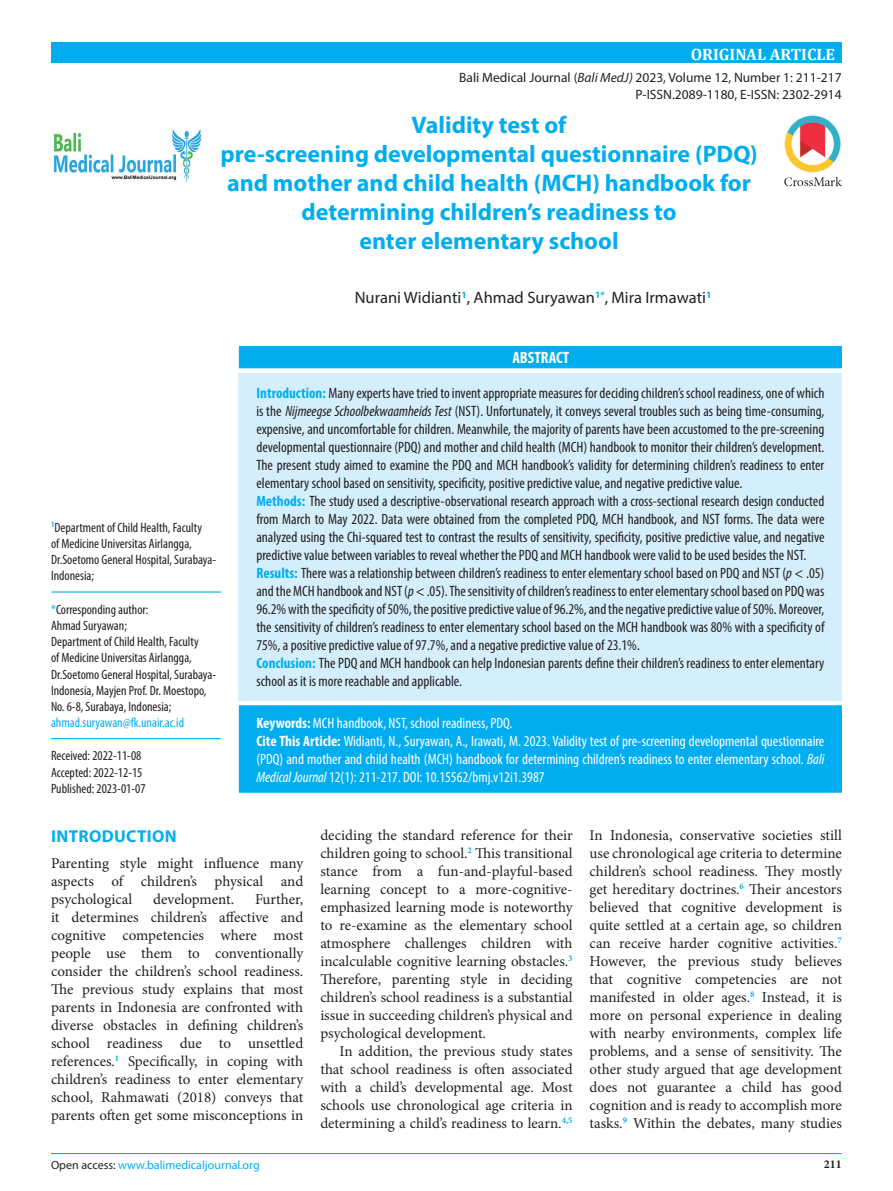
<style>
.page{position:relative;width:893px;height:1191px;background:#fff}
.page>*{position:absolute;margin:0;border:0;box-sizing:border-box;transform-origin:0 0}
.t1{font:700 24px/28.8px "Myriad Pro";color:#00aeef;text-align:center}
.Heading_1{font:700 17.25px "Myriad Pro";letter-spacing:.02em;color:#00aeef}
.t2{font:16.5px "Myriad Pro";color:#231f20}
.t3{font:700 16.5px "Cambria";color:#fff}
.Default{font:700 condensed 16.5px "Myriad Pro";color:#fff}
.t4{font:15px/18px "Minion Pro";color:#231f20;text-align:justify}
.t5{font:condensed 15px/18px "Myriad Pro";color:#231f20;text-align:justify}
.t6{font:condensed 15px/18px "Myriad Pro";color:#fff;text-align:justify}
.t7{font:condensed 13.5px/16.2px "Myriad Pro";color:#231f20}
.t8{font:13.5px "Myriad Pro";color:#231f20}
.t9{font:condensed 13.5px "Myriad Pro";color:#00aeef}
.judul{font:12px "Myriad Pro";color:#00aeef}
.judul-2{font:700 12px "Minion Pro";color:#231f20}
.s1{font-style:italic}
.s2{color:#00aeef}
.s3{font-weight:700;color:#00aeef}
.s4{font-weight:700}
.s5{font-style:italic;color:#231f20}
.s6{color:#231f20}
</style>
<div class="page">
<div style="left:51px;top:43px;width:791px;height:20px;background:#00aeef"></div>
<div style="left:239px;top:346px;width:603px;height:22px;background:#00aeef;border:1px solid #00aeef"></div>
<div style="left:239px;top:373px;width:603px;height:327px;background:#d4effb"></div>
<div style="left:239px;top:705px;width:603px;height:87px;background:#00aeef;border:1px solid #00aeef"></div>
<img style="left:784px;top:115px;width:58px;height:72px">
<hr style="left:51px;top:591px;width:170px;height:1px;background:#00aeef">
<hr style="left:51px;top:738px;width:170px;height:1px;background:#00aeef">
<hr style="left:51px;top:1153px;width:790px;height:1px;background:#00aeef">
<img style="left:53px;top:129px;width:149px;height:54px">
<p class="t3" style="left:691px;top:43px;width:146px">ORIGINAL ARTICLE</p>
<p class="t8" style="left:459px;top:70px;width:384px">Bali Medical Journal (<span class="s1">Bali MedJ)</span> 2023, Volume 12, Number 1: 211-217</p>
<p class="t8" style="left:636px;top:86px;width:207px">P-ISSN.2089-1180, E-ISSN: 2302-2914</p>
<p class="t1" style="left:412px;top:110px;width:156px">Validity test of</p>
<p class="t1" style="left:220px;top:139px;width:539px">pre-screening developmental questionnaire (PDQ) and mother and child health (MCH) handbook for determining children’s readiness to</p>
<p class="t1" style="left:359px;top:225px;width:261px">enter elementary school</p>
<p class="t2" style="left:355px;top:288px;width:358px">Nurani Widianti<sup>1</sup>, Ahmad Suryawan<sup>1*</sup>, Mira Irmawati<sup>1</sup></p>
<p class="t7" style="left:51px;top:519px;width:167px"><sup>1</sup>Department of Child Health, Faculty<br>of Medicine Universitas Airlangga,<br>Dr.Soetomo General Hospital, Surabaya-<br>Indonesia;</p>
<p class="t7" style="left:51px;top:601px;width:99px"><span class="s2">*</span>Corresponding author:</p>
<p class="t7" style="left:51px;top:617px;width:77px">Ahmad Suryawan;</p>
<p class="t7" style="left:51px;top:633px;width:167px">Department of Child Health, Faculty<br>of Medicine Universitas Airlangga, Dr.Soetomo General Hospital, Surabaya-Indonesia, Mayjen Prof. Dr. Moestopo, No. 6-8, Surabaya, Indonesia;</p>
<p class="t9" style="left:51px;top:714px;width:135px">ahmad.suryawan@fk.unair.ac.id</p>
<p class="t7" style="left:51px;top:747px;width:92px">Received: 2022-11-08</p>
<p class="t7" style="left:51px;top:763px;width:93px">Accepted: 2022-12-15</p>
<p class="t7" style="left:51px;top:780px;width:96px">Published: 2023-01-07</p>
<p class="Default" style="left:512px;top:347px;width:58px">ABSTRACT</p>
<p class="t5" style="left:256px;top:384px;width:569px"><span class="s3">Introduction:</span> Many experts have tried to invent appropriate measures for deciding children’s school readiness, one of which is the <span class="s1">Nijmeegse Schoolbekwaamheids Test</span> (NST). Unfortunately, it conveys several troubles such as being time-consuming, expensive, and uncomfortable for children. Meanwhile, the majority of parents have been accustomed to the pre-screening developmental questionnaire (PDQ) and mother and child health (MCH) handbook to monitor their children’s development.<br>The present study aimed to examine the PDQ and MCH handbook’s validity for determining children’s readiness to enter elementary school based on sensitivity, specificity, positive predictive value, and negative predictive value.</p>
<p class="t5" style="left:256px;top:492px;width:569px"><span class="s3">Methods:</span> The study used a descriptive-observational research approach with a cross-sectional research design conducted from March to May 2022. Data were obtained from the completed PDQ, MCH handbook, and NST forms. The data were analyzed using the Chi-squared test to contrast the results of sensitivity, specificity, positive predictive value, and negative predictive value between variables to reveal whether the PDQ and MCH handbook were valid to be used besides the NST.</p>
<p class="t5" style="left:256px;top:564px;width:569px"><span class="s3">Results:</span> There was a relationship between children’s readiness to enter elementary school based on PDQ and NST (<span class="s1">p</span> &lt; .05) and the MCH handbook and NST (<span class="s1">p</span> &lt; .05). The sensitivity of children’s readiness to enter elementary school based on PDQ was 96.2% with the specificity of 50%, the positive predictive value of 96.2%, and the negative predictive value of 50%. Moreover, the sensitivity of children’s readiness to enter elementary school based on the MCH handbook was 80% with a specificity of 75%, a positive predictive value of 97.7%, and a negative predictive value of 23.1%.</p>
<p class="t5" style="left:256px;top:654px;width:569px"><span class="s3">Conclusion:</span> The PDQ and MCH handbook can help Indonesian parents define their children’s readiness to enter elementary school as it is more reachable and applicable.</p>
<p class="t6" style="left:256px;top:713px;width:257px"><span class="s4">Keywords:</span> MCH handbook, NST, school readiness, PDQ.</p>
<p class="t6" style="left:256px;top:731px;width:569px"><span class="s4">Cite This Article:</span> Widianti, N., Suryawan, A., Irawati, M. 2023. Validity test of pre-screening developmental questionnaire (PDQ) and mother and child health (MCH) handbook for determining children’s readiness to enter elementary school. <span class="s1">Bali Medical Journal</span> 12(1): 211-217. DOI: 10.15562/bmj.v12i1.3987</p>
<p class="Heading_1" style="left:51px;top:824px;width:127px">INTRODUCTION</p>
<p class="t4" style="left:51px;top:854px;width:254px">Parenting style might influence many aspects of children’s physical and psychological</p>
<p class="t4" style="left:51px;top:890px;width:254px;text-indent:204px">Further, it determines children’s affective and cognitive competencies where most people use them to conventionally consider the children’s school readiness.<br>The previous study explains that most parents in Indonesia are confronted with diverse obstacles in defining children’s school readiness due to unsettled references.<sup>1</sup> Specifically, in coping with children’s readiness to enter elementary school, Rahmawati (2018) conveys that parents often get some misconceptions in</p>
<p class="t4" style="left:153px;top:890px;width:83px">development.</p>
<p class="t4" style="left:320px;top:826px;width:254px">deciding the standard reference for their children going to school.<sup>2</sup> This transitional stance from a fun-and-playful-based learning concept to a more-cognitive&shy;emphasized learning mode is noteworthy to re-examine as the elementary school atmosphere challenges children with incalculable cognitive learning obstacles.<sup>3<br></sup>Therefore, parenting style in deciding children’s school readiness is a substantial issue in succeeding children’s physical and psychological development.</p>
<p class="t4" style="left:320px;top:1042px;width:254px;text-indent:19px">In addition, the previous study states that school readiness is often associated with a child’s developmental age. Most schools use chronological age criteria in determining a child’s readiness to learn.<sup>4,5</sup></p>
<p class="judul" style="left:51px;top:1157px;width:355px"><span class="s5">Bali Medical Journal 2023</span><span class="s6">; 12(1): 211-217 | doi:</span> 10.15562/bmj.v12i1.3987</p>
<p class="judul" style="left:51px;top:1157px;width:210px"><span class="s6">Open access:</span> www.balimedicaljournal.org</p>
<p class="t4" style="left:590px;top:826px;width:254px">In Indonesia, conservative societies still use chronological age criteria to determine children’s school readiness. They mostly get hereditary doctrines.<sup>6</sup> Their ancestors believed that cognitive development is quite settled at a certain age, so children can receive harder cognitive activities.<sup>7<br></sup>However, the previous study believes that cognitive competencies are not manifested in older ages.<sup>8</sup> Instead, it is more on personal experience in dealing with nearby environments, complex life problems, and a sense of sensitivity. The other study argued that age development does not guarantee a child has good cognition and is ready to accomplish more tasks.<sup>9</sup> Within the debates, many studies</p>
<p class="judul-2" style="left:824px;top:1155px;width:19px">211</p>
</div>
